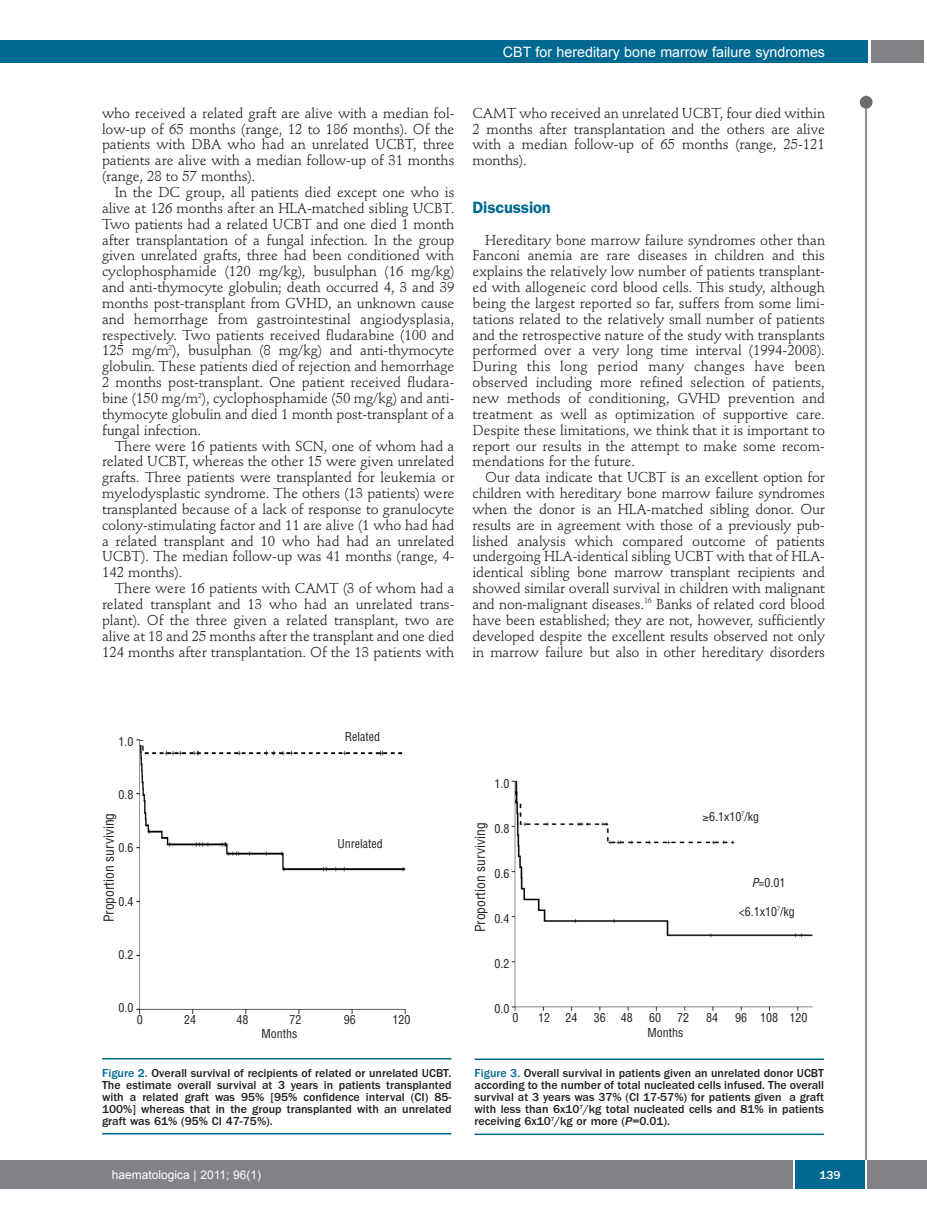
<style>
.page{position:relative;width:927px;height:1225px;background:#fff}
.page>*{position:absolute;margin:0;border:0;box-sizing:border-box;transform-origin:0 0}
.t1{font:600 16.5px "Franklin Gothic";letter-spacing:-.01em;color:#006991}
.t2{font:14.25px/15.9px "Stempel Schneidler";letter-spacing:-.005em;color:#231f20;text-align:justify}
.t3{font:14.25px "Arial";color:#fff}
.t4{font:condensed 13.5px "Helvetica";color:#231f20}
.t5{font:500 12px/12px "Franklin Gothic";color:#231f20;text-align:justify}
.t6{font:condensed 12px "Helvetica";color:#231f20}
.t7{font:12px "Arial";color:#fff}
.t8{font:500 12px "Franklin Gothic";color:#fff}
.s1{font-style:italic}
.s2{color:#006991}
</style>
<div class="page">
<div style="left:860px;top:96px;width:12px;height:13px;background:#6c6d70;border-radius:50%"></div>
<hr style="left:865px;top:96px;width:2px;height:1064px;background:#6c6d70">
<div style="left:871px;top:40px;width:52px;height:22px;background:#808285"></div>
<div style="left:18px;top:40px;width:849px;height:22px;background:#006991"></div>
<div style="left:17px;top:1160px;width:910px;height:28px;background:#808285"></div>
<div style="left:795px;top:1160px;width:70px;height:28px;background:#006991"></div>
<hr style="left:793px;top:1160px;width:2px;height:28px;background:#fff">
<hr style="left:865px;top:1160px;width:2px;height:28px;background:#fff">
<div style="left:0;top:40px;width:19px;height:22px;background:#006991"></div>
<div style="left:0;top:1160px;width:18px;height:28px;background:#808285"></div>
<img style="left:136px;top:739px;width:270px;height:275px">
<hr style="left:102px;top:1058px;width:349px;height:1px;background:#006991">
<hr style="left:102px;top:1133px;width:349px;height:1px;background:#006991">
<img style="left:511px;top:780px;width:302px;height:231px">
<hr style="left:475px;top:1058px;width:349px;height:2px;background:#006991">
<hr style="left:475px;top:1133px;width:349px;height:2px;background:#006991">
<p class="t3" style="left:503px;top:44px;width:324px">CBT for hereditary bone marrow failure syndromes</p>
<p class="t2" style="left:102px;top:106px;width:354px">who received a related graft are alive with a median fol&shy;low-up of 65 months (range, 12 to 186 months). Of the patients with DBA who had an unrelated UCBT, three patients are alive with a median follow-up of 31 months (range, 28 to 57 months).</p>
<p class="t2" style="left:102px;top:185px;width:354px;text-indent:13px">In the DC group, all patients died except one who is alive at 126 months after an HLA-matched sibling UCBT.<br>Two patients had a related UCBT and one died 1 month after transplantation of a fungal infection. In the group given unrelated grafts, three had been conditioned with cyclophosphamide (120 mg/kg), busulphan (16 mg/kg) and anti-thymocyte globulin; death occurred 4, 3 and 39 months post-transplant from GVHD, an unknown cause and hemorrhage from gastrointestinal angiodysplasia, respectively. Two patients received fludarabine (100 and 125 mg/m<sup>2</sup>), busulphan (8 mg/kg) and anti-thymocyte globulin. These patients died of rejection and hemorrhage 2 months post-transplant. One patient received fludara&shy;bine (150 mg/m<sup>2</sup>), cyclophosphamide (50 mg/kg) and anti&shy;thymocyte globulin and died 1 month post-transplant of a fungal infection.</p>
<p class="t2" style="left:102px;top:439px;width:354px;text-indent:13px">There were 16 patients with SCN, one of whom had a related UCBT, whereas the other 15 were given unrelated grafts. Three patients were transplanted for leukemia or myelodysplastic syndrome. The others (13 patients) were transplanted because of a lack of response to granulocyte colony-stimulating factor and 11 are alive (1 who had had a related transplant and 10 who had had an unrelated UCBT). The median follow-up was 41 months (range, 4- 142 months).</p>
<p class="t2" style="left:102px;top:581px;width:354px;text-indent:13px">There were 16 patients with CAMT (3 of whom had a related transplant and 13 who had an unrelated trans&shy;plant). Of the three given a related transplant, two are alive at 18 and 25 months after the transplant and one died 124 months after transplantation. Of the 13 patients with</p>
<p class="t2" style="left:472px;top:106px;width:354px">CAMT who received an unrelated UCBT, four died within 2 months after transplantation and the others are alive with a median follow-up of 65 months (range, 25-121 months).</p>
<p class="t1" style="left:472px;top:201px;width:80px">Discussion</p>
<p class="t2" style="left:472px;top:233px;width:354px;text-indent:13px">Hereditary bone marrow failure syndromes other than Fanconi anemia are rare diseases in children and this explains the relatively low number of patients transplant&shy;ed with allogeneic cord blood cells. This study, although being the largest reported so far, suffers from some limi&shy;tations related to the relatively small number of patients and the retrospective nature of the study with transplants performed over a very long time interval (1994-2008).<br>During this long period many changes have been observed including more refined selection of patients, new methods of conditioning, GVHD prevention and treatment as well as optimization of supportive care.<br>Despite these limitations, we think that it is important to report our results in the attempt to make some recom&shy;mendations for the future.</p>
<p class="t2" style="left:472px;top:471px;width:354px;text-indent:13px">Our data indicate that UCBT is an excellent option for children with hereditary bone marrow failure syndromes when the donor is an HLA-matched sibling donor. Our results are in agreement with those of a previously pub&shy;lished analysis which compared outcome of patients undergoing HLA-identical sibling UCBT with that of HLA&shy;identical sibling bone marrow transplant recipients and showed similar overall survival in children with malignant and non-malignant diseases.<sup>16</sup> Banks of related cord blood have been established; they are not, however, sufficiently developed despite the excellent results observed not only in marrow failure but also in other hereditary disorders</p>
<p class="t6" style="left:118px;top:734px;width:16px">1.0</p>
<p class="t6" style="left:118px;top:788px;width:16px">0.8</p>
<p class="t4" style="left:101px;top:922px;width:111px;rotate:-90deg">Proportion surviving</p>
<p class="t6" style="left:118px;top:841px;width:16px">0.6</p>
<p class="t6" style="left:118px;top:894px;width:16px">0.4</p>
<p class="t6" style="left:118px;top:947px;width:16px">0.2</p>
<p class="t6" style="left:118px;top:1001px;width:16px">0.0</p>
<p class="t6" style="left:345px;top:730px;width:37px">Related</p>
<p class="t6" style="left:337px;top:836px;width:47px">Unrelated</p>
<p class="t6" style="left:137px;top:1012px;width:7px">0</p>
<p class="t6" style="left:184px;top:1012px;width:13px">24</p>
<p class="t6" style="left:236px;top:1012px;width:13px">48</p>
<p class="t6" style="left:290px;top:1012px;width:13px">72</p>
<p class="t6" style="left:344px;top:1012px;width:13px">96</p>
<p class="t6" style="left:393px;top:1012px;width:19px">120</p>
<p class="t6" style="left:261px;top:1027px;width:37px">Months</p>
<p class="t6" style="left:495px;top:777px;width:16px">1.0</p>
<p class="t6" style="left:495px;top:822px;width:16px">0.8</p>
<p class="t6" style="left:495px;top:867px;width:16px">0.6</p>
<p class="t6" style="left:495px;top:912px;width:16px">0.4</p>
<p class="t6" style="left:495px;top:957px;width:16px">0.2</p>
<p class="t6" style="left:495px;top:1002px;width:16px">0.0</p>
<p class="t6" style="left:703px;top:809px;width:58px">≥6.1x10<sup>7</sup>/kg</p>
<p class="t4" style="left:473px;top:932px;width:111px;rotate:-90deg">Proportion surviving</p>
<p class="t6" style="left:752px;top:876px;width:35px"><span class="s1">P</span>=0.01</p>
<p class="t6" style="left:739px;top:904px;width:57px">&lt;6.1x10<sup>7</sup>/kg</p>
<p class="t6" style="left:513px;top:1011px;width:7px">0</p>
<p class="t6" style="left:538px;top:1011px;width:13px">12</p>
<p class="t6" style="left:565px;top:1011px;width:13px">24</p>
<p class="t6" style="left:594px;top:1011px;width:13px">36</p>
<p class="t6" style="left:621px;top:1011px;width:13px">48</p>
<p class="t6" style="left:649px;top:1011px;width:13px">60</p>
<p class="t6" style="left:677px;top:1011px;width:13px">72</p>
<p class="t6" style="left:706px;top:1011px;width:13px">84</p>
<p class="t6" style="left:735px;top:1011px;width:74px">96 108 120</p>
<p class="t6" style="left:648px;top:1025px;width:37px">Months</p>
<p class="t5" style="left:102px;top:1067px;width:351px"><span class="s2">Figure 2.</span> Overall survival of recipients of related or unrelated UCBT.<br>The estimate overall survival at 3 years in patients transplanted with a related graft was 95% [95% confidence interval (CI) 85- 100%] whereas that in the group transplanted with an unrelated graft was 61% (95% CI 47-75%).</p>
<p class="t5" style="left:475px;top:1068px;width:351px"><span class="s2">Figure 3.</span> Overall survival in patients given an unrelated donor UCBT according to the number of total nucleated cells infused. The overall survival at 3 years was 37% (CI 17-57%) for patients given a graft with less than 6x10<sup>7</sup>/kg total nucleated cells and 81% in patients receiving 6x10<sup>7</sup>/kg or more (<span class="s1">P</span>=0.01).</p>
<p class="t7" style="left:112px;top:1168px;width:151px">haematologica | 2011; 96(1)</p>
<p class="t8" style="left:819px;top:1171px;width:23px">139</p>
</div>
